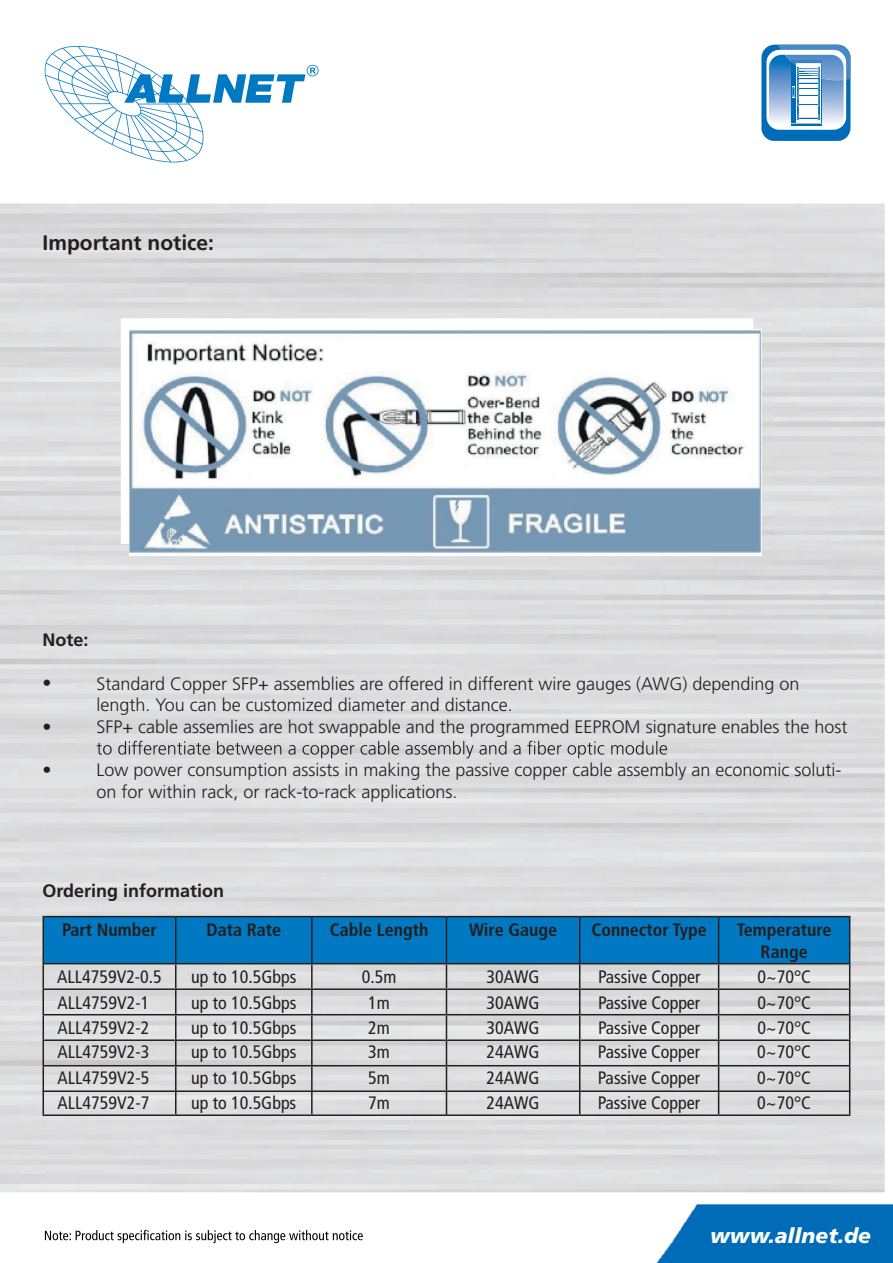
<style>
.page{position:relative;width:893px;height:1263px;background:#fff}
.page>*{position:absolute;margin:0;border:0;box-sizing:border-box;transform-origin:0 0}
.t1{font:700 21px "Frutiger LT Std";color:#231f20}
.t2{font:italic 900 21px "Frutiger LT Std";color:#fff}
.t3{font:300 18px/21.6px "Frutiger LT Std";color:#231f20}
.t4{font:condensed 18px "Frutiger LT Std";color:#231f20}
.t5{font:700 condensed 18px/21.6px "Frutiger LT Std";color:#231f20;text-align:center}
.t6{font:700 18px "Frutiger LT Std";color:#231f20}
</style>
<div class="page">
<img style="left:0;top:203px;width:885px;height:989px">
<img style="left:656px;top:1204px;width:237px;height:59px">
<svg style="left:45px;top:1230px;width:318px;height:13px"></svg>
<svg style="left:45px;top:46px;width:274px;height:116px"></svg>
<svg style="left:761px;top:45px;width:89px;height:96px"></svg>
<img style="left:129px;top:330px;width:632px;height:225px">
<svg style="left:97px;top:741px;width:570px;height:17px"></svg>
<hr style="left:43px;top:1114px;width:133px;height:2px;background:#231f20">
<hr style="left:176px;top:1114px;width:136px;height:2px;background:#231f20">
<hr style="left:312px;top:1114px;width:134px;height:2px;background:#231f20">
<hr style="left:446px;top:1114px;width:134px;height:2px;background:#231f20">
<hr style="left:580px;top:1114px;width:139px;height:2px;background:#231f20">
<hr style="left:719px;top:1114px;width:131px;height:2px;background:#231f20">
<svg style="left:43px;top:916px;width:807px;height:199px"></svg>
<p class="t1" style="left:43px;top:230px;width:173px">Important notice:</p>
<p class="t6" style="left:42px;top:629px;width:48px">Note:</p>
<p class="t3" style="left:42px;top:672px;width:10px">•</p>
<p class="t3" style="left:42px;top:716px;width:10px">•</p>
<p class="t3" style="left:42px;top:759px;width:10px">•</p>
<p class="t3" style="left:96px;top:673px;width:752px">Standard Copper SFP+ assemblies are offered in different wire gauges (AWG) depending on length. You can be customized diameter and distance.<br>SFP+ cable assemlies are hot swappable and the programmed EEPROM signature enables the host</p>
<p class="t3" style="left:96px;top:759px;width:747px">Low power consumption assists in making the passive copper cable assembly an economic soluti&shy;on for within rack, or rack-to-rack applications.</p>
<p class="t6" style="left:43px;top:880px;width:183px">Ordering information</p>
<p class="t5" style="left:62px;top:919px;width:96px">Part Number</p>
<p class="t5" style="left:206px;top:919px;width:76px">Data Rate</p>
<p class="t5" style="left:330px;top:919px;width:100px">Cable Length</p>
<p class="t5" style="left:469px;top:919px;width:89px">Wire Gauge</p>
<p class="t5" style="left:591px;top:919px;width:117px">Connector Type</p>
<p class="t5" style="left:737px;top:919px;width:96px">Temperature<br>Range</p>
<p class="t4" style="left:57px;top:966px;width:106px">ALL4759V2-0.5</p>
<p class="t4" style="left:191px;top:966px;width:107px">up to 10.5Gbps</p>
<p class="t4" style="left:362px;top:966px;width:36px">0.5m</p>
<p class="t4" style="left:487px;top:966px;width:54px">30AWG</p>
<p class="t4" style="left:598px;top:966px;width:104px">Passive Copper</p>
<p class="t4" style="left:757px;top:966px;width:55px">0~70°C</p>
<p class="t4" style="left:58px;top:992px;width:93px">ALL4759V2-1</p>
<p class="t4" style="left:191px;top:992px;width:107px">up to 10.5Gbps</p>
<p class="t4" style="left:368px;top:992px;width:23px">1m</p>
<p class="t4" style="left:487px;top:992px;width:54px">30AWG</p>
<p class="t4" style="left:598px;top:992px;width:104px">Passive Copper</p>
<p class="t4" style="left:757px;top:992px;width:55px">0~70°C</p>
<p class="t4" style="left:58px;top:1041px;width:93px">ALL4759V2-3</p>
<p class="t4" style="left:191px;top:1041px;width:107px">up to 10.5Gbps</p>
<p class="t4" style="left:368px;top:1041px;width:23px">3m</p>
<p class="t4" style="left:487px;top:1041px;width:54px">24AWG</p>
<p class="t4" style="left:598px;top:1041px;width:104px">Passive Copper</p>
<p class="t4" style="left:757px;top:1041px;width:55px">0~70°C</p>
<p class="t4" style="left:58px;top:1067px;width:93px">ALL4759V2-5</p>
<p class="t4" style="left:191px;top:1067px;width:107px">up to 10.5Gbps</p>
<p class="t4" style="left:368px;top:1067px;width:23px">5m</p>
<p class="t4" style="left:487px;top:1067px;width:54px">24AWG</p>
<p class="t4" style="left:598px;top:1067px;width:104px">Passive Copper</p>
<p class="t4" style="left:757px;top:1067px;width:55px">0~70°C</p>
<p class="t4" style="left:58px;top:1092px;width:93px">ALL4759V2-7</p>
<p class="t4" style="left:191px;top:1092px;width:107px">up to 10.5Gbps</p>
<p class="t4" style="left:368px;top:1092px;width:23px">7m</p>
<p class="t4" style="left:487px;top:1092px;width:54px">24AWG</p>
<p class="t4" style="left:598px;top:1092px;width:104px">Passive Copper</p>
<p class="t4" style="left:757px;top:1092px;width:55px">0~70°C</p>
<p class="t4" style="left:58px;top:1017px;width:93px">ALL4759V2-2</p>
<p class="t4" style="left:191px;top:1017px;width:107px">up to 10.5Gbps</p>
<p class="t4" style="left:368px;top:1017px;width:23px">2m</p>
<p class="t4" style="left:487px;top:1017px;width:54px">30AWG</p>
<p class="t4" style="left:598px;top:1017px;width:104px">Passive Copper</p>
<p class="t4" style="left:757px;top:1017px;width:55px">0~70°C</p>
<p class="t2" style="left:710px;top:1223px;width:163px">www.allnet.de</p>
</div>
